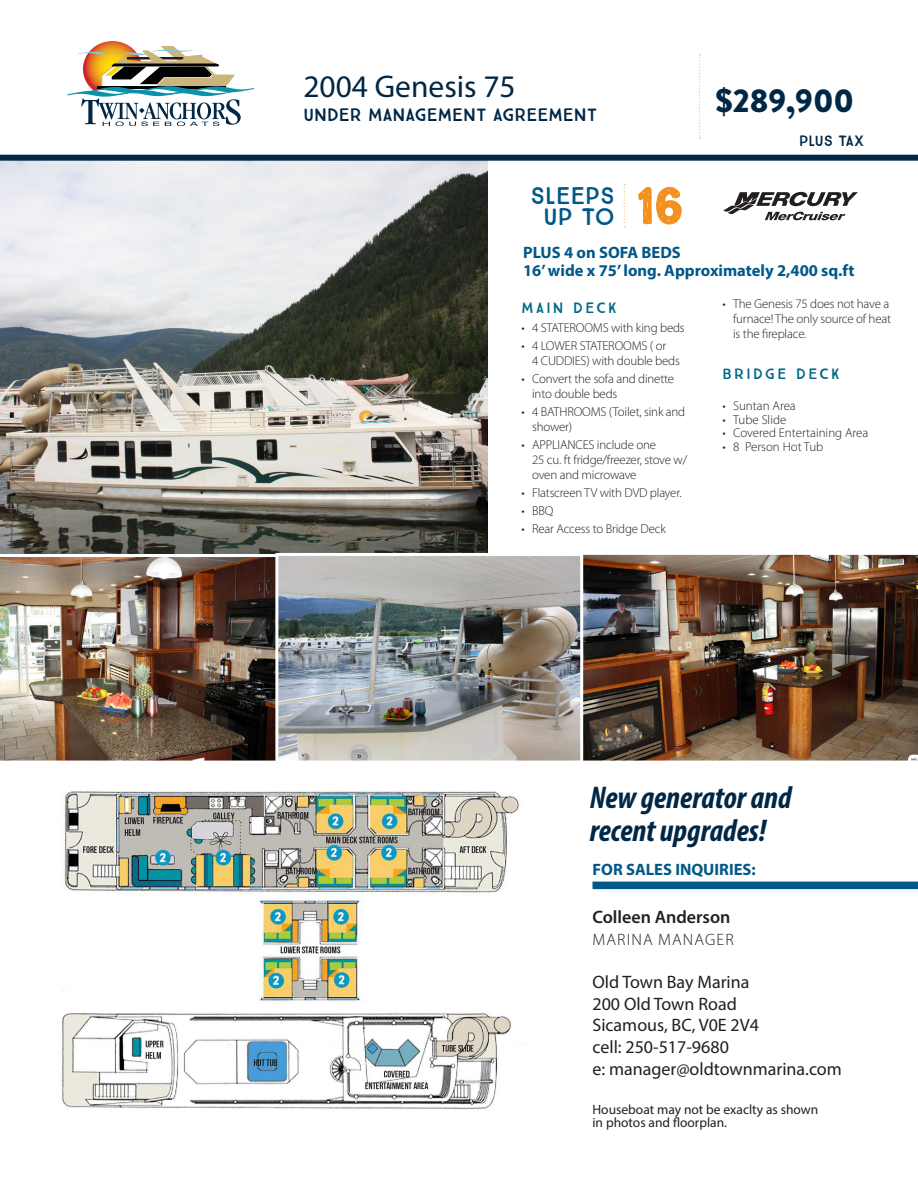
<style>
.page{position:relative;width:918px;height:1188px;background:#fff}
.page>*{position:absolute;margin:0;border:0;box-sizing:border-box;transform-origin:0 0}
.t1{font:900 52.95px "True North Rough";color:#f4901d}
.t2{font:900 33px "Brandon Grotesque";color:#002745}
.t3{font:italic 700 condensed 31.5px "Myriad Pro";color:#002745}
.t4{font:31.5px "Myriad Pro";color:#002745}
.t5{font:24px "True North";color:#005889}
.t6{font:18px "Myriad Pro";color:#231f20}
.t7{font:18px "True North";color:#002745}
.t8{font:600 18px "Myriad Pro";color:#231f20}
.t9{font:700 16.5px "Myriad Pro";color:#005889}
.t10{font:300 16.5px "Myriad Pro";letter-spacing:.07em;color:#231f20}
.t11{font:15px "True North";letter-spacing:.15em;color:#036886}
.t12{font:15px "True North";color:#002745}
.t13{font:13.5px "Myriad Pro";color:#231f20}
.t14{font:300 12.9px/15px "Myriad Pro";letter-spacing:-.015em;color:#231f20}
</style>
<div class="page">
<img style="left:0;top:161px;width:487px;height:393px">
<img style="left:583px;top:554px;width:335px;height:207px">
<img style="left:0;top:557px;width:275px;height:204px">
<img style="left:279px;top:557px;width:300px;height:203px">
<div style="left:275px;top:553px;width:308px;height:211px;border:3px solid #fff"></div>
<svg style="left:67px;top:41px;width:187px;height:85px"></svg>
<div style="left:0;top:155px;width:918px;height:6px;background:#002745"></div>
<svg style="left:723px;top:192px;width:135px;height:28px"></svg>
<svg style="left:624px;top:184px;width:1px;height:44px"></svg>
<div style="left:592px;top:882px;width:326px;height:7px;background:#005889"></div>
<svg style="left:699px;top:54px;width:2px;height:85px"></svg>
<img style="left:63px;top:791px;width:456px;height:211px">
<img style="left:61px;top:1012px;width:450px;height:97px">
<p class="t4" style="left:303px;top:67px;width:214px">2004 Genesis 75</p>
<p class="t7" style="left:303px;top:104px;width:295px">UNDER MANAGEMENT AGREEMENT</p>
<p class="t2" style="left:715px;top:77px;width:140px">$289,900</p>
<p class="t12" style="left:799px;top:132px;width:66px">PLUS TAX</p>
<p class="t1" style="left:635px;top:173px;width:51px">16</p>
<p class="t9" style="left:523px;top:242px;width:159px">PLUS 4 on SOFA BEDS</p>
<p class="t9" style="left:523px;top:260px;width:333px">16’ wide x 75’ long. Approximately 2,400 sq.ft</p>
<p class="t5" style="left:531px;top:182px;width:86px">SLEEPS</p>
<p class="t5" style="left:544px;top:203px;width:73px">UP TO</p>
<p class="t11" style="left:522px;top:299px;width:97px">MAIN DECK</p>
<p class="t14" style="left:522px;top:320px;width:165px">• 4 STATEROOMS with king beds</p>
<p class="t14" style="left:522px;top:338px;width:146px">• 4 LOWER STATEROOMS ( or</p>
<p class="t14" style="left:532px;top:353px;width:149px">4 CUDDIES) with double beds</p>
<p class="t14" style="left:532px;top:371px;width:144px;text-indent:-10px">• Convert the sofa and dinette into double beds</p>
<p class="t14" style="left:532px;top:404px;width:155px;text-indent:-10px">• 4 BATHROOMS (Toilet, sink and shower)</p>
<p class="t14" style="left:522px;top:437px;width:136px">• APPLIANCES include one</p>
<p class="t14" style="left:532px;top:452px;width:157px">25 cu. ft fridge/freezer, stove w/ oven and microwave</p>
<p class="t14" style="left:522px;top:485px;width:162px">• Flatscreen TV with DVD player.</p>
<p class="t14" style="left:522px;top:503px;width:33px">• BBQ</p>
<p class="t14" style="left:522px;top:521px;width:146px">• Rear Access to Bridge Deck</p>
<p class="t14" style="left:733px;top:296px;width:159px;text-indent:-10px">• The Genesis 75 does not have a furnace! The only source of heat is the fireplace.</p>
<p class="t11" style="left:723px;top:364px;width:119px">BRIDGE DECK</p>
<p class="t14" style="left:723px;top:398px;width:75px">• Suntan Area</p>
<p class="t14" style="left:723px;top:412px;width:65px">• Tube Slide</p>
<p class="t14" style="left:723px;top:425px;width:147px">• Covered Entertaining Area</p>
<p class="t14" style="left:723px;top:439px;width:102px">• 8 Person Hot Tub</p>
<p class="t3" style="left:590px;top:778px;width:203px">New generator and</p>
<p class="t3" style="left:590px;top:811px;width:178px">recent upgrades!</p>
<p class="t9" style="left:592px;top:859px;width:165px">FOR SALES INQUIRIES:</p>
<p class="t8" style="left:592px;top:906px;width:140px">Colleen Anderson</p>
<p class="t10" style="left:593px;top:930px;width:143px">MARINA MANAGER</p>
<p class="t6" style="left:592px;top:971px;width:159px">Old Town Bay Marina</p>
<p class="t6" style="left:592px;top:993px;width:146px">200 Old Town Road</p>
<p class="t6" style="left:592px;top:1014px;width:168px">Sicamous, BC, V0E 2V4</p>
<p class="t6" style="left:592px;top:1036px;width:138px">cell: 250-517-9680</p>
<p class="t6" style="left:592px;top:1058px;width:251px">e: manager@oldtownmarina.com</p>
<p class="t13" style="left:592px;top:1101px;width:227px">Houseboat may not be exaclty as shown</p>
<p class="t13" style="left:592px;top:1114px;width:136px">in photos and floorplan.</p>
</div>
